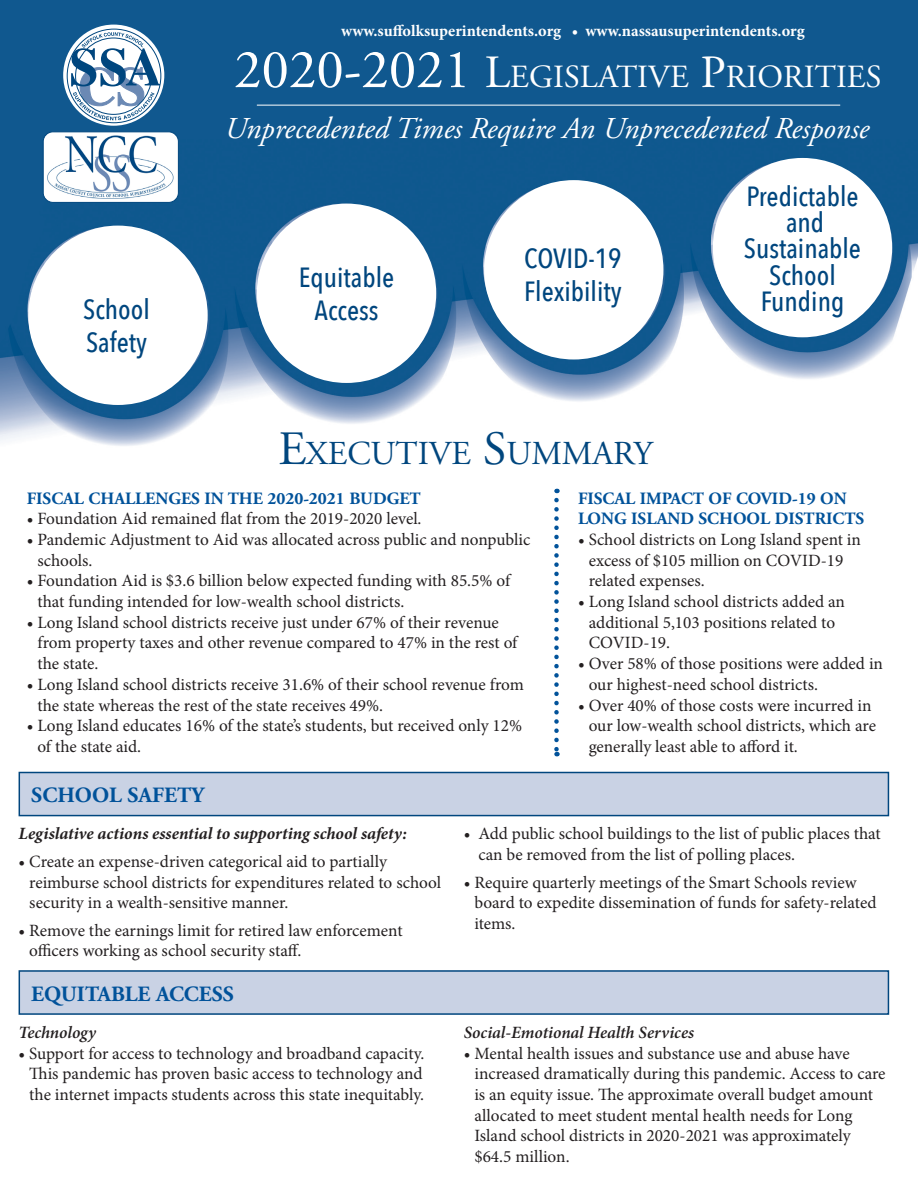
<style>
.page{position:relative;width:918px;height:1188px;background:#fff}
.page>*{position:absolute;margin:0;border:0;box-sizing:border-box;transform-origin:0 0}
.t1{font:33.45px "Adobe Garamond";color:#00467e}
.t2{font:32.25px "Adobe Garamond";color:#fff}
.t3{font:italic 30.3px "Adobe Garamond";color:#fff}
.t4{font:500 27.75px/33.2px "Avenir Next Condensed";color:#00467e;text-align:center}
.t5{font:700 21.75px "Adobe Garamond";color:#01529a}
.t6{font:17.25px/20.7px "Minion Pro";color:#231f20}
.t7{font:700 17.25px/20.7px "Adobe Garamond";color:#01529a}
.t8{font:italic 700 17.25px "Minion Pro";color:#231f20}
.t9{font:italic 600 17.25px "Minion Pro";letter-spacing:-.005em;color:#231f20}
.t10{font:700 16.2px "Minion Pro";color:#fff}
.s1{font-size:54.9px}
.s2{font-size:46.05px}
.s3{font-size:47.85px}
</style>
<div class="page">
<div style="left:19px;top:772px;width:870px;height:44px;background:#c9d2e4;border:2px solid #00467e"></div>
<div style="left:19px;top:970px;width:870px;height:45px;background:#c9d2e4;border:2px solid #00467e"></div>
<img style="left:0;top:0;width:918px;height:500px">
<div style="left:28px;top:226px;width:180px;height:179px;background:#fff;border-radius:50%"></div>
<div style="left:257px;top:204px;width:179px;height:179px;background:#fff;border-radius:50%"></div>
<div style="left:484px;top:180px;width:179px;height:180px;background:#fff;border-radius:50%"></div>
<div style="left:713px;top:158px;width:179px;height:179px;background:#fff;border-radius:50%"></div>
<hr style="left:257px;top:105px;width:583px;height:1px;background:#fff">
<svg style="left:554px;top:500px;width:5px;height:256px"></svg>
<svg style="left:63px;top:25px;width:101px;height:101px"></svg>
<svg style="left:71px;top:32px;width:89px;height:88px"></svg>
<div style="left:43px;top:132px;width:135px;height:70px;background:#fff;border-radius:10px"></div>
<img style="left:47px;top:135px;width:127px;height:64px">
<div style="left:43px;top:132px;width:136px;height:71px;border:1px solid #00467e;border-radius:10px"></div>
<p class="t10" style="left:341px;top:19px;width:465px">www.suffolksuperintendents.org • www.nassausuperintendents.org</p>
<p class="t4" style="left:83px;top:292px;width:68px">School</p>
<p class="t4" style="left:86px;top:325px;width:63px">Safety</p>
<p class="t2" style="left:234px;top:60px;width:649px"><span class="s1">2020-2021</span> <span class="s2">L</span>EGISLATIVE <span class="s2">P</span>RIORITIES</p>
<p class="t3" style="left:223px;top:112px;width:646px">Unprecedented Times Require An Unprecedented Response</p>
<p class="t4" style="left:299px;top:260px;width:97px">Equitable<br>Access</p>
<p class="t4" style="left:524px;top:241px;width:99px;text-align:left">COVID-19<br>Flexibility</p>
<p class="t4" style="left:746px;top:179px;width:114px">Predictable</p>
<p class="t4" style="left:744px;top:209px;width:119px;line-height:26.2px">and<br>Sustainable<br>School</p>
<p class="t4" style="left:761px;top:285px;width:85px">Funding</p>
<p class="t1" style="left:278px;top:435px;width:376px"><span class="s3">E</span>XECUTIVE <span class="s3">S</span>UMMARY</p>
<p class="t7" style="left:578px;top:488px;width:288px">FISCAL IMPACT OF COVID-19 ON<br>LONG ISLAND SCHOOL DISTRICTS</p>
<p class="t6" style="left:589px;top:529px;width:274px;text-indent:-11px">• School districts on Long Island spent in excess of $105 million on COVID-19 related expenses.</p>
<p class="t6" style="left:589px;top:591px;width:258px;text-indent:-11px">• Long Island school districts added an additional 5,103 positions related to<br>COVID-19.</p>
<p class="t6" style="left:589px;top:653px;width:296px;text-indent:-11px">• Over 58% of those positions were added in our highest-need school districts.</p>
<p class="t6" style="left:589px;top:695px;width:289px;text-indent:-11px">• Over 40% of those costs were incurred in our low-wealth school districts, which are generally least able to afford it.</p>
<p class="t7" style="left:27px;top:488px;width:396px">FISCAL CHALLENGES IN THE 2020-2021 BUDGET</p>
<p class="t6" style="left:27px;top:508px;width:396px">• Foundation Aid remained flat from the 2019-2020 level.</p>
<p class="t6" style="left:37px;top:529px;width:494px;text-indent:-11px">• Pandemic Adjustment to Aid was allocated across public and nonpublic schools.</p>
<p class="t6" style="left:37px;top:571px;width:474px;text-indent:-11px">• Foundation Aid is $3.6 billion below expected funding with 85.5% of that funding intended for low-wealth school districts.</p>
<p class="t6" style="left:37px;top:612px;width:481px;text-indent:-11px">• Long Island school districts receive just under 67% of their revenue from property taxes and other revenue compared to 47% in the rest of the state.</p>
<p class="t6" style="left:37px;top:674px;width:488px;text-indent:-11px">• Long Island school districts receive 31.6% of their school revenue from the state whereas the rest of the state receives 49%.</p>
<p class="t6" style="left:37px;top:715px;width:486px;text-indent:-11px">• Long Island educates 16% of the state’s students, but received only 12% of the state aid.</p>
<p class="t5" style="left:31px;top:784px;width:174px">SCHOOL SAFETY</p>
<p class="t8" style="left:19px;top:822px;width:390px">Legislative actions essential to supporting school safety:</p>
<p class="t6" style="left:29px;top:851px;width:413px;text-indent:-11px">• Create an expense-driven categorical aid to partially reimburse school districts for expenditures related to school security in a wealth-sensitive manner.</p>
<p class="t6" style="left:29px;top:920px;width:375px;text-indent:-11px">• Remove the earnings limit for retired law enforcement officers working as school security staff.</p>
<p class="t5" style="left:31px;top:982px;width:204px">EQUITABLE ACCESS</p>
<p class="t9" style="left:19px;top:1020px;width:79px">Technology</p>
<p class="t6" style="left:29px;top:1043px;width:397px;text-align:justify;text-indent:-11px">• Support for access to technology and broadband capacity.<br>This pandemic has proven basic access to technology and the internet impacts students across this state inequitably.</p>
<p class="t6" style="left:478px;top:824px;width:404px;text-indent:-15px">• Add public school buildings to the list of public places that can be removed from the list of polling places.</p>
<p class="t6" style="left:474px;top:872px;width:404px;text-indent:-11px">• Require quarterly meetings of the Smart Schools review board to expedite dissemination of funds for safety-related items.</p>
<p class="t9" style="left:464px;top:1020px;width:232px">Social-Emotional Health Services</p>
<p class="t6" style="left:474px;top:1043px;width:413px;text-indent:-11px">• Mental health issues and substance use and abuse have increased dramatically during this pandemic. Access to care is an equity issue. The approximate overall budget amount allocated to meet student mental health needs for Long Island school districts in 2020-2021 was approximately $64.5 million.</p>
</div>
